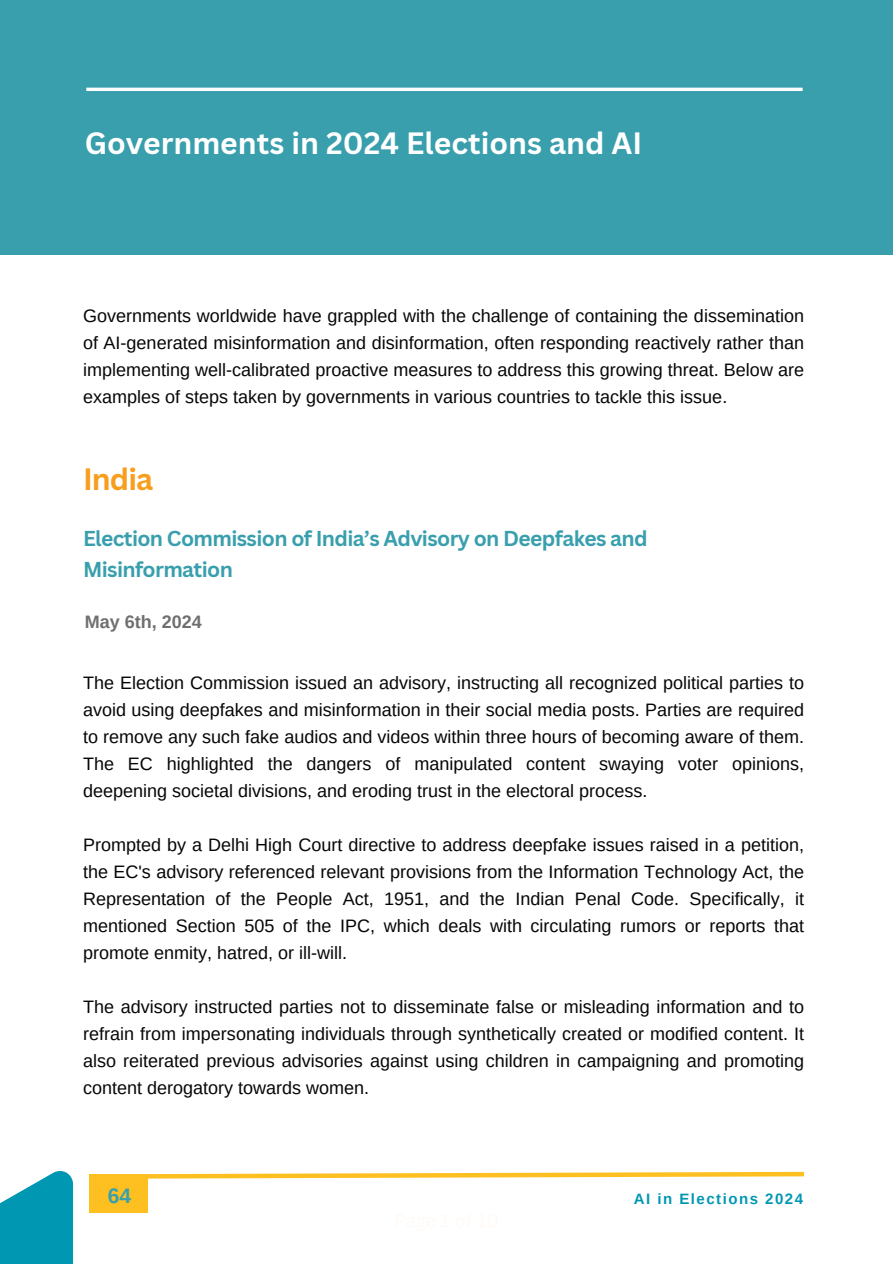
<style>
.page{position:relative;width:893px;height:1264px;background:#fff}
.page>*{position:absolute;margin:0;border:0;box-sizing:border-box;transform-origin:0 0}
.t1{font:700 30px "Canva Sans";color:#fff}
.t2{font:700 30px "Canva Sans";letter-spacing:-.03em;color:#f89d1c}
.t3{font:700 21px/31.5px "Canva Sans";letter-spacing:-.03em;color:#399fad}
.t4{font:700 21px "Arimo";color:#399fad}
.t5{font:18px/27px "Arimo";color:#060606;text-align:justify}
.t6{font:700 18px "Arimo";color:#706f6f}
.t7{font:700 15px "Arimo";letter-spacing:.1em;color:#0097b2}
</style>
<div class="page">
<div style="left:0;top:1170px;width:73px;height:93px;background:#0097b2"></div>
<svg style="left:148px;top:1171px;width:657px;height:8px"></svg>
<div style="left:89px;top:1174px;width:59px;height:38px;background:#fec020"></div>
<div style="left:0;top:0;width:892px;height:254px;background:#399fad"></div>
<hr style="left:86px;top:88px;width:716px;height:3px;background:#fff">
<p class="t1" style="left:85px;top:122px;width:559px">Governments in 2024 Elections and AI</p>
<p class="t5" style="left:83px;top:302px;width:722px">Governments worldwide have grappled with the challenge of containing the dissemination of AI-generated misinformation and disinformation, often responding reactively rather than implementing well-calibrated proactive measures to address this growing threat. Below are examples of steps taken by governments in various countries to tackle this issue.</p>
<h4 class="t2" style="left:83px;top:458px;width:72px">India</h4>
<h4 class="t3" style="left:83px;top:522px;width:566px">Election Commission of India’s Advisory on Deepfakes and<br>Misinformation</h4>
<p class="t6" style="left:85px;top:611px;width:118px">May 6th, 2024</p>
<h1 class="t5" style="left:83px;top:669px;width:722px">The Election Commission issued an advisory, instructing all recognized political parties to avoid using deepfakes and misinformation in their social media posts. Parties are required to remove any such fake audios and videos within three hours of becoming aware of them.<br>The EC highlighted the dangers of manipulated content swaying voter opinions, deepening societal divisions, and eroding trust in the electoral process.</h1>
<h2 class="t5" style="left:83px;top:831px;width:722px">Prompted by a Delhi High Court directive to address deepfake issues raised in a petition, the EC's advisory referenced relevant provisions from the Information Technology Act, the Representation of the People Act, 1951, and the Indian Penal Code. Specifically, it mentioned Section 505 of the IPC, which deals with circulating rumors or reports that promote enmity, hatred, or ill-will.</h2>
<h3 class="t5" style="left:83px;top:993px;width:722px">The advisory instructed parties not to disseminate false or misleading information and to refrain from impersonating individuals through synthetically created or modified content. It also reiterated previous advisories against using children in campaigning and promoting content derogatory towards women.</h3>
<h1 class="t4" style="left:108px;top:1183px;width:25px">64</h1>
<p class="t7" style="left:633px;top:1190px;width:171px">AI in Elections 2024</p>
</div>
